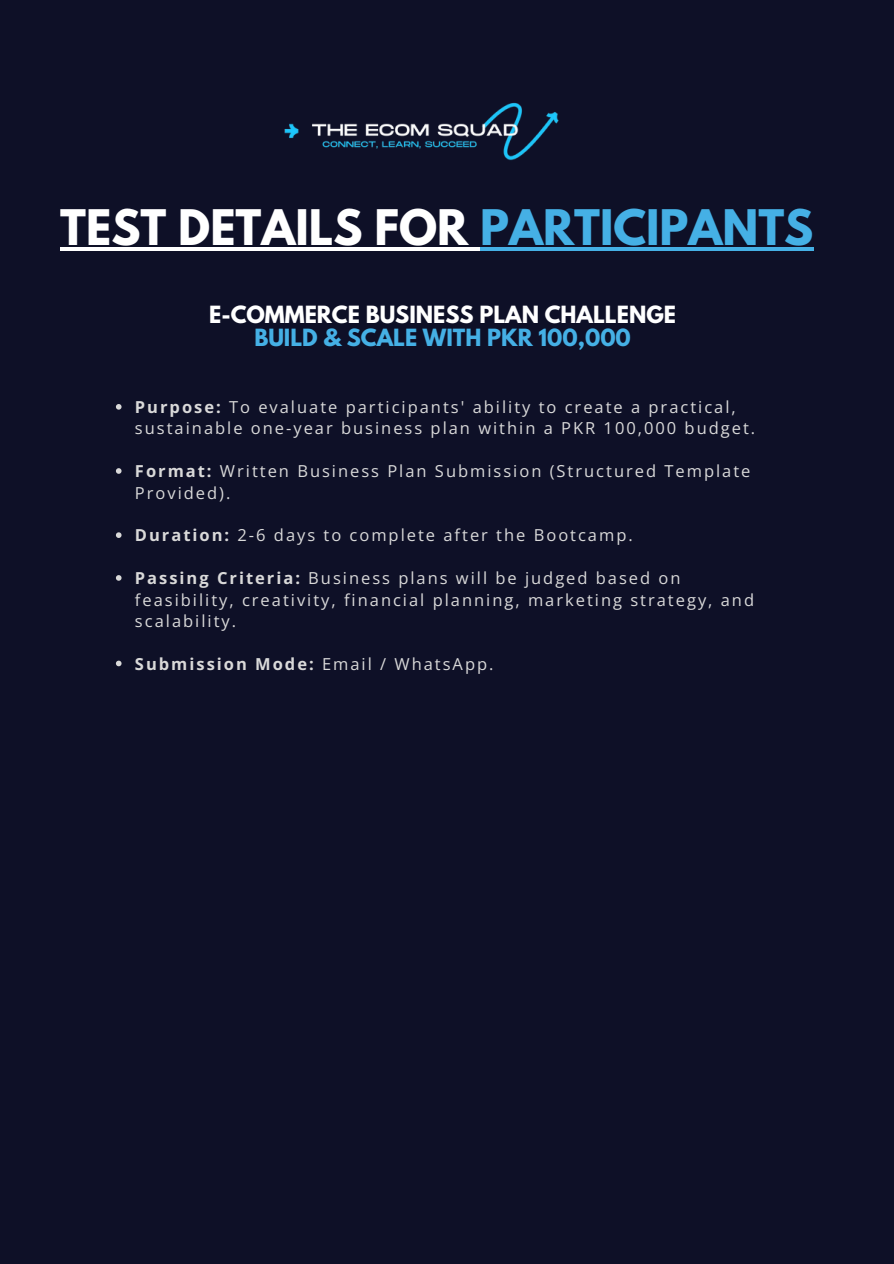
<style>
.page{position:relative;width:894px;height:1264px;background:#fff}
.page>*{position:absolute;margin:0;border:0;box-sizing:border-box;transform-origin:0 0}
.t1{font:700 43.35px "League Spartan";color:#fff}
.t2{font:700 21px "League Spartan";color:#fff}
.t3{font:700 21px "League Spartan";color:#45b0e5}
.t4{font:16.5px/21.3px "Open Sans";letter-spacing:.12em;color:#d9d9d9}
.t5{font:700 16.5px "Open Sans";letter-spacing:.12em;color:#d9d9d9}
.s1{color:#45b0e5}
.s2{font-weight:700}
.s3{font-weight:400}
</style>
<div class="page">
<div style="left:0;top:0;width:893px;height:1263px;background:#0e1027"></div>
<img style="left:284px;top:102px;width:275px;height:59px">
<hr style="left:60px;top:247px;width:420px;height:4px;background:#fff">
<hr style="left:480px;top:247px;width:333px;height:4px;background:#45b0e5">
<svg style="left:116px;top:404px;width:5px;height:5px"></svg>
<svg style="left:116px;top:468px;width:5px;height:6px"></svg>
<svg style="left:116px;top:532px;width:5px;height:6px"></svg>
<svg style="left:116px;top:575px;width:5px;height:5px"></svg>
<svg style="left:116px;top:660px;width:5px;height:6px"></svg>
<p class="t1" style="left:60px;top:206px;width:754px">TEST DETAILS FOR <span class="s1">PARTICIPANTS</span></p>
<h1 class="t2" style="left:209px;top:304px;width:468px">E-COMMERCE BUSINESS PLAN CHALLENGE</h1>
<h2 class="t3" style="left:254px;top:327px;width:378px">BUILD &amp; SCALE WITH PKR 100,000</h2>
<p class="t4" style="left:135px;top:396px;width:621px"><span class="s2">Purpose:</span> To evaluate participants' ability to create a practical, sustainable one-year business plan within a PKR 100,000 budget.</p>
<p class="t4" style="left:135px;top:460px;width:617px"><span class="s2">Format:</span> Written Business Plan Submission (Structured Template<br>Provided).</p>
<p class="t4" style="left:135px;top:524px;width:499px"><span class="s2">Duration:</span> 2-6 days to complete after the Bootcamp.</p>
<p class="t4" style="left:135px;top:567px;width:620px"><span class="s2">Passing Criteria:</span> Business plans will be judged based on feasibility, creativity, financial planning, marketing strategy, and scalability.</p>
<p class="t5" style="left:135px;top:652px;width:360px">Submission Mode: <span class="s3">Email / WhatsApp.</span></p>
</div>
